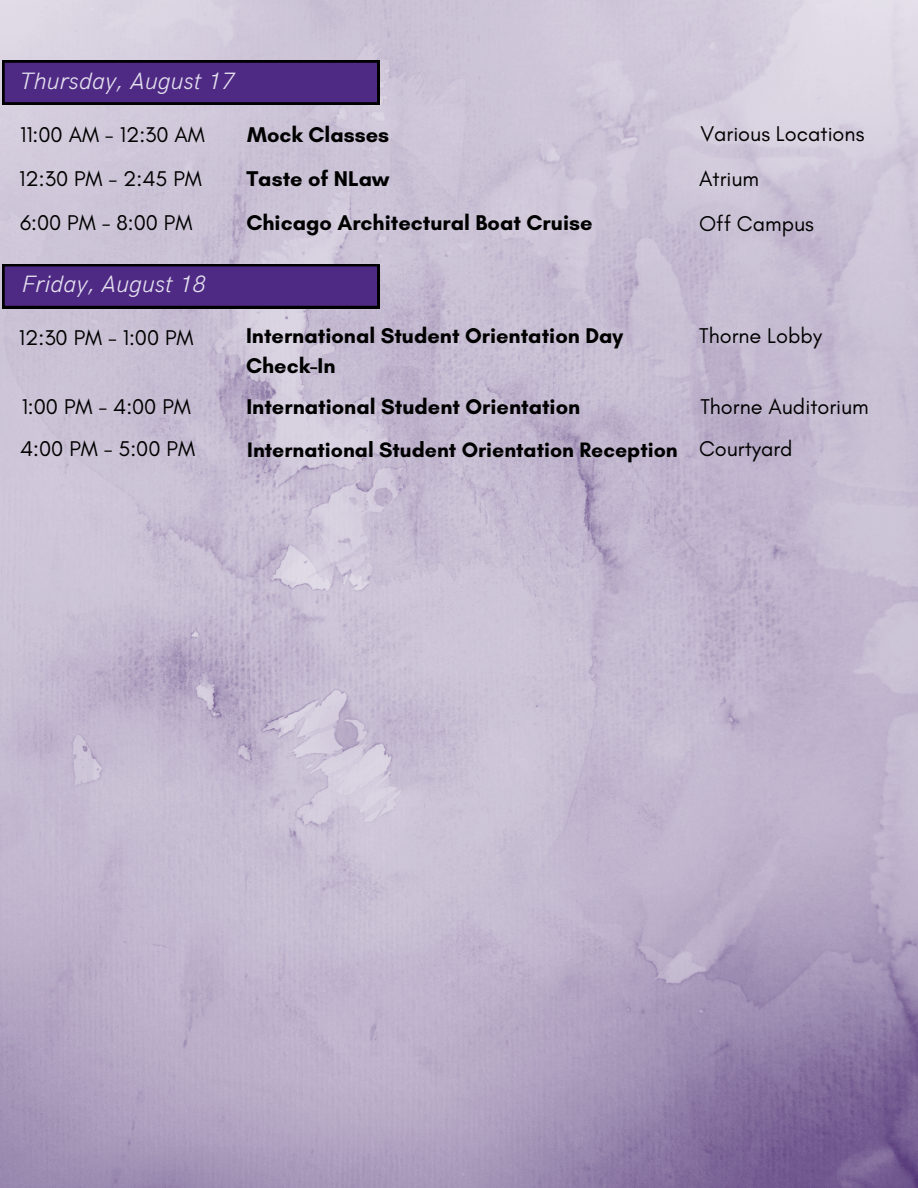
<style>
.page{position:relative;width:918px;height:1188px;background:#fff}
.page>*{position:absolute;margin:0;border:0;box-sizing:border-box;transform-origin:0 0}
.t1{font:italic 300 23.7px "HK Grotesk";color:#e4e0ee}
.t2{font:21.75px "Glacial Indifference";color:#000}
.t3{font:700 21.75px/29.2px "Glacial Indifference";color:#000}
.t4{font:700 21.3px "Glacial Indifference";color:#000}
</style>
<div class="page">
<img style="left:0;top:0;width:918px;height:1188px">
<svg style="left:2px;top:61px;width:377px;height:43px"></svg>
<svg style="left:2px;top:264px;width:377px;height:44px"></svg>
<p class="t1" style="left:19px;top:67px;width:217px">Thursday, August 17</p>
<p class="t2" style="left:20px;top:122px;width:186px">11:00 AM - 12:30 AM</p>
<p class="t3" style="left:247px;top:120px;width:143px">Mock Classes</p>
<p class="t2" style="left:700px;top:120px;width:166px">Various Locations</p>
<p class="t2" style="left:19px;top:165px;width:184px">12:30 PM - 2:45 PM</p>
<p class="t3" style="left:246px;top:164px;width:144px">Taste of NLaw</p>
<p class="t2" style="left:699px;top:165px;width:61px">Atrium</p>
<p class="t2" style="left:20px;top:209px;width:174px">6:00 PM - 8:00 PM</p>
<p class="t3" style="left:246px;top:208px;width:348px">Chicago Architectural Boat Cruise</p>
<p class="t2" style="left:699px;top:210px;width:116px">Off Campus</p>
<p class="t1" style="left:22px;top:271px;width:186px">Friday, August 18</p>
<p class="t2" style="left:19px;top:324px;width:176px">12:30 PM - 1:00 PM</p>
<p class="t3" style="left:246px;top:321px;width:379px">International Student Orientation Day<br>Check-In</p>
<p class="t2" style="left:699px;top:323px;width:125px">Thorne Lobby</p>
<p class="t2" style="left:22px;top:393px;width:171px">1:00 PM - 4:00 PM</p>
<p class="t3" style="left:246px;top:392px;width:335px">International Student Orientation</p>
<p class="t2" style="left:20px;top:435px;width:176px">4:00 PM - 5:00 PM</p>
<p class="t4" style="left:247px;top:436px;width:432px">International Student Orientation Reception</p>
<p class="t2" style="left:699px;top:435px;width:95px">Courtyard</p>
<p class="t2" style="left:700px;top:393px;width:170px">Thorne Auditorium</p>
</div>
